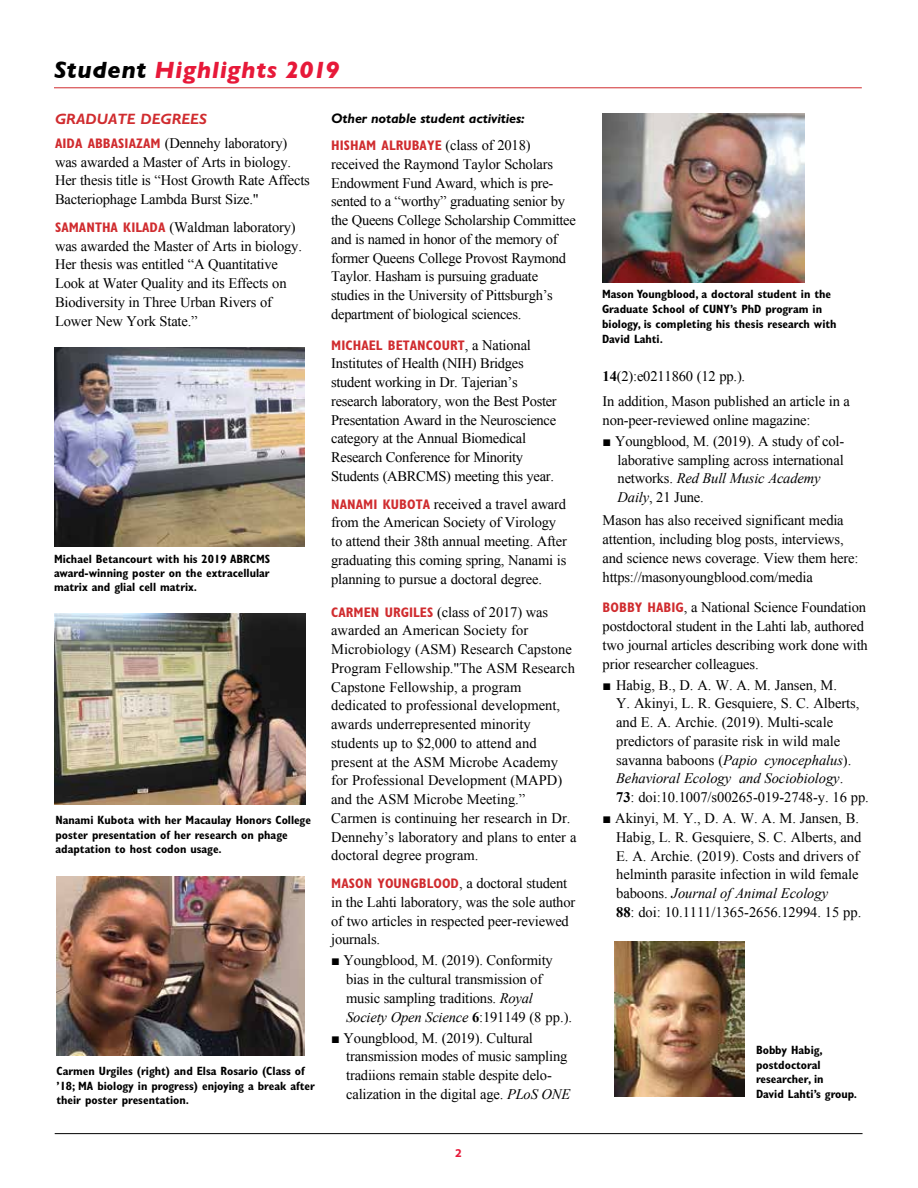
<style>
.page{position:relative;width:918px;height:1188px;background:#fff}
.page>*{position:absolute;margin:0;border:0;box-sizing:border-box;transform-origin:0 0}
.t1{font:italic 700 24px "Gill Sans";letter-spacing:.025em;color:#e71939}
.t2{font:italic 700 15px "Gill Sans Std";letter-spacing:.005em;color:#d02c2f}
.t3{font:14.55px/18.8px "Times New Roman";letter-spacing:-.015em;color:#000}
.t4{font:italic 700 13.8px/27px "Gill Sans Std";letter-spacing:-.01em;color:#000}
.t5{font:700 condensed 13.8px "Gill Sans Std";letter-spacing:.005em;color:#d02c2f}
.t6{font:700 condensed 12px/14.4px "Gill Sans Std";color:#000}
.t7{font:700 12px "Myriad Pro";color:#e71939}
.s1{color:#000}
.s2{font-family:"Gill Sans Std";font-weight:700;font-stretch:condensed;font-size:13.8px;color:#d02c2f}
.s3{font-style:normal;font-stretch:condensed;color:#d02c2f}
.s4{font-family:"Times New Roman";font-weight:400;font-style:normal;font-size:14.55px}
.s5{font-family:"Times New Roman";font-weight:400;font-stretch:normal;font-size:14.55px;color:#000}
.s6{font-style:italic}
.s7{font-weight:700}
</style>
<div class="page">
<hr style="left:55px;top:1133px;width:808px;height:1px;background:#000">
<hr style="left:54px;top:87px;width:808px;height:1px;background:#d02c2f">
<img style="left:54px;top:347px;width:251px;height:199px">
<img style="left:55px;top:614px;width:250px;height:190px">
<img style="left:56px;top:877px;width:248px;height:179px">
<img style="left:602px;top:114px;width:202px;height:169px">
<img style="left:615px;top:942px;width:130px;height:155px">
<h1 class="t1" style="left:54px;top:56px;width:288px"><span class="s1">Student</span> Highlights 2019</h1>
<p class="t2" style="left:55px;top:110px;width:153px">GRADUATE DEGREES</p>
<p class="t3" style="left:55px;top:133px;width:256px"><span class="s2">AIDA ABBASIAZAM</span> (Dennehy laboratory) was awarded a Master of Arts in biology.<br>Her thesis title is “Host Growth Rate Affects Bacteriophage Lambda Burst Size."</p>
<p class="t3" style="left:55px;top:217px;width:248px"><span class="s2">SAMANTHA KILADA</span> (Waldman laboratory) was awarded the Master of Arts in biology.<br>Her thesis was entitled “A Quantitative Look at Water Quality and its Effects on Biodiversity in Three Urban Rivers of Lower New York State.”</p>
<p class="t4" style="left:331px;top:105px;width:201px">Other notable student activities:<br><span class="s3">HISHAM ALRUBAYE</span> <span class="s4">(class of 2018)</span></p>
<p class="t3" style="left:331px;top:154px;width:246px">received the Raymond Taylor Scholars Endowment Fund Award, which is pre&shy;sented to a “worthy” graduating senior by the Queens College Scholarship Committee and is named in honor of the memory of former Queens College Provost Raymond Taylor. Hasham is pursuing graduate studies in the University of Pittsburgh’s department of biological sciences.</p>
<p class="t5" style="left:331px;top:337px;width:201px">MICHAEL BETANCOURT<span class="s5">, a National</span></p>
<p class="t3" style="left:331px;top:354px;width:227px">Institutes of Health (NIH) Bridges student working in Dr. Tajerian’s research laboratory, won the Best Poster Presentation Award in the Neuroscience category at the Annual Biomedical Research Conference for Minority Students (ABRCMS) meeting this year.</p>
<p class="t3" style="left:331px;top:494px;width:237px"><span class="s2">NANAMI KUBOTA</span> received a travel award from the American Society of Virology to attend their 38th annual meeting. After graduating this coming spring, Nanami is planning to pursue a doctoral degree.</p>
<p class="t3" style="left:331px;top:602px;width:247px"><span class="s2">CARMEN URGILES</span> (class of 2017) was awarded an American Society for Microbiology (ASM) Research Capstone Program Fellowship."The ASM Research Capstone Fellowship, a program dedicated to professional development, awards underrepresented minority students up to $2,000 to attend and present at the ASM Microbe Academy for Professional Development (MAPD) and the ASM Microbe Meeting.ˮ<br>Carmen is continuing her research in Dr.<br>Dennehy’s laboratory and plans to enter a doctoral degree program.</p>
<p class="t3" style="left:331px;top:874px;width:246px"><span class="s2">MASON YOUNGBLOOD</span>, a doctoral student in the Lahti laboratory, was the sole author of two articles in respected peer-reviewed journals.</p>
<p class="t3" style="left:346px;top:951px;width:228px;text-indent:-15px">■ Youngblood, M. (2019). Conformity bias in the cultural transmission of music sampling traditions. <span class="s6">Royal Society Open Science</span> <span class="s7">6</span>:191149 (8 pp.).</p>
<p class="t3" style="left:346px;top:1028px;width:226px;text-indent:-15px">■ Youngblood, M. (2019). Cultural transmission modes of music sampling tradiions remain stable despite delo&shy;calization in the digital age. <span class="s6">PLoS ONE</span></p>
<p class="t6" style="left:54px;top:551px;width:218px;text-align:justify">Michael Betancourt with his 2019 ABRCMS award-winning poster on the extracellular matrix and glial cell matrix.</p>
<p class="t6" style="left:55px;top:813px;width:257px">Nanami Kubota with her Macaulay Honors College poster presentation of her research on phage adaptation to host codon usage.</p>
<p class="t6" style="left:56px;top:1064px;width:260px">Carmen Urgiles (right) and Elsa Rosario (Class of ’18; MA biology in progress) enjoying a break after their poster presentation.</p>
<p class="t7" style="left:455px;top:1145px;width:8px">2</p>
<p class="t6" style="left:602px;top:287px;width:236px;line-height:15px">Mason Youngblood, a doctoral student in the Graduate School of CUNY’s PhD program in biology, is completing his thesis research with David Lahti.</p>
<p class="t3" style="left:603px;top:363px;width:249px;line-height:25.5px"><span class="s7">14</span>(2):e0211860 (12 pp.).<br>In addition, Mason published an article in a</p>
<p class="t3" style="left:603px;top:410px;width:209px">non-peer-reviewed online magazine:</p>
<p class="t3" style="left:618px;top:431px;width:228px;text-indent:-15px">■ Youngblood, M. (2019). A study of col&shy;laborative sampling across international networks. <span class="s6">Red Bull Music Academy<br>Daily</span>, 21 June.</p>
<p class="t3" style="left:603px;top:511px;width:257px">Mason has also received significant media attention, including blog posts, interviews, and science news coverage. View them here: https://masonyoungblood.com/media</p>
<p class="t3" style="left:603px;top:598px;width:267px"><span class="s2">BOBBY HABIG</span>, a National Science Foundation postdoctoral student in the Lahti lab, authored two journal articles describing work done with prior researcher colleagues.</p>
<p class="t3" style="left:616px;top:675px;width:254px;text-indent:-13px">■ Habig, B., D. A. W. A. M. Jansen, M.<br>Y. Akinyi, L. R. Gesquiere, S. C. Alberts, and E. A. Archie. (2019). Multi-scale predictors of parasite risk in wild male savanna baboons (<span class="s6">Papio cynocephalus</span>).<br><span class="s6">Behavioral Ecology and Sociobiology</span>.<br><span class="s7">73</span>: doi:10.1007/s00265-019-2748-y. 16 pp.</p>
<p class="t3" style="left:616px;top:809px;width:247px;text-indent:-14px">■ Akinyi, M. Y., D. A. W. A. M. Jansen, B.<br>Habig, L. R. Gesquiere, S. C. Alberts, and E. A. Archie. (2019). Costs and drivers of helminth parasite infection in wild female baboons. <span class="s6">Journal of Animal Ecology<br></span><span class="s7">88</span>: doi: 10.1111/1365-2656.12994. 15 pp.</p>
<p class="t6" style="left:756px;top:1043px;width:103px">Bobby Habig, postdoctoral researcher, in<br>David Lahti’s group.</p>
</div>
